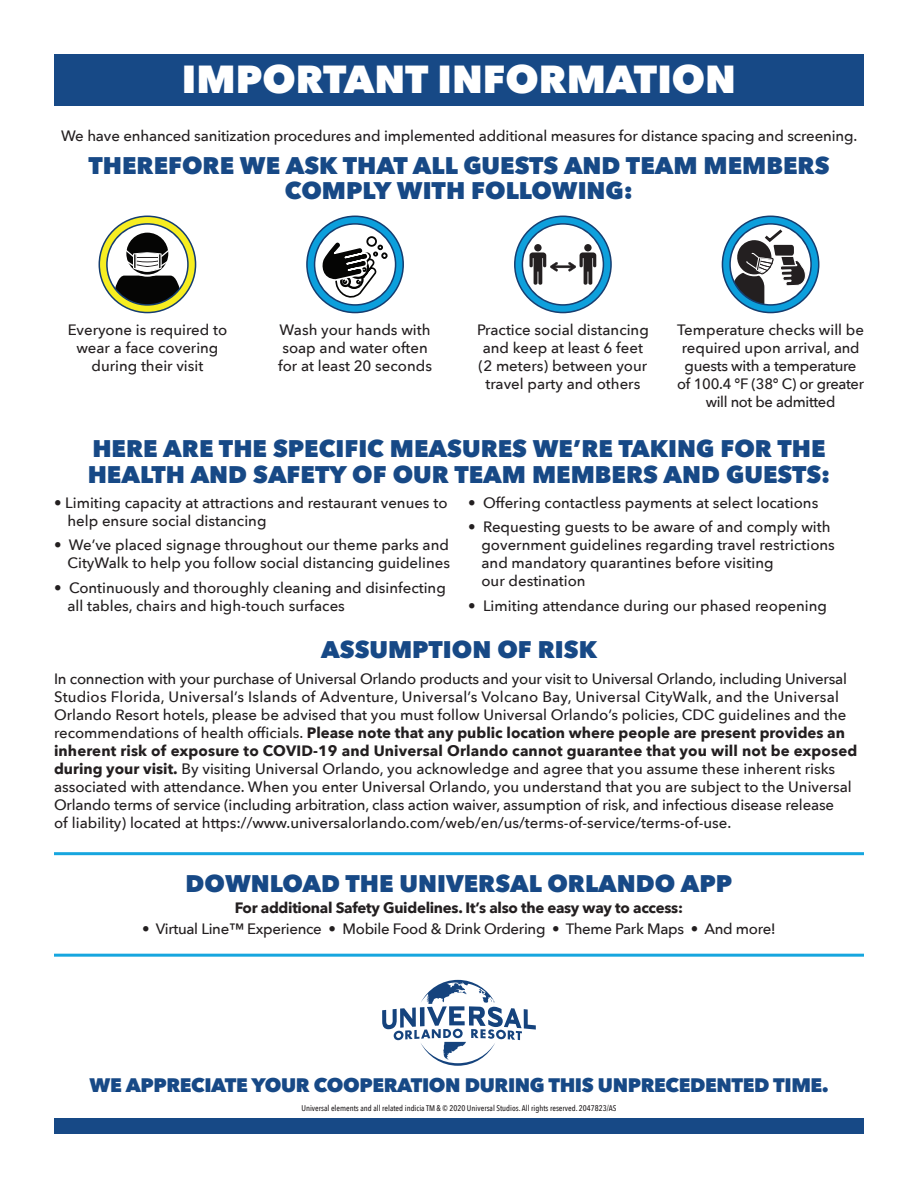
<style>
.page{position:relative;width:918px;height:1188px;background:#fff}
.page>*{position:absolute;margin:0;border:0;box-sizing:border-box;transform-origin:0 0}
.t1{font:800 39px "Avenir Next";color:#fff}
.t2{font:800 24px/25.5px "Avenir Next";color:#174986;text-align:center}
.t3{font:800 19.5px "Avenir Next";letter-spacing:-.02em;color:#174986}
.t4{font:500 15px/18px "Avenir Next";color:#231f20}
.t5{font:500 15px/18px "Avenir Next";letter-spacing:-.02em;color:#231f20;text-align:center}
.t6{font:700 15px "Avenir Next";letter-spacing:-.02em;color:#231f20}
.t7{font:500 8.25px "Avenir Next Condensed";color:#231f20}
.s1{font-weight:700}
</style>
<div class="page">
<div style="left:54px;top:54px;width:810px;height:52px;background:#174986"></div>
<div style="left:54px;top:1119px;width:810px;height:15px;background:#174986"></div>
<svg style="left:99px;top:216px;width:97px;height:97px"></svg>
<svg style="left:306px;top:216px;width:98px;height:97px"></svg>
<svg style="left:514px;top:216px;width:98px;height:97px"></svg>
<svg style="left:722px;top:216px;width:97px;height:97px"></svg>
<svg style="left:382px;top:980px;width:154px;height:86px"></svg>
<hr style="left:54px;top:954px;width:810px;height:3px;background:#16a6df">
<hr style="left:54px;top:852px;width:810px;height:3px;background:#16a6df">
<h1 class="t1" style="left:182px;top:55px;width:556px">IMPORTANT INFORMATION</h1>
<p class="t4" style="left:61px;top:127px;width:798px">We have enhanced sanitization procedures and implemented additional measures for distance spacing and screening.</p>
<h2 class="t2" style="left:88px;top:152px;width:743px">THEREFORE WE ASK THAT ALL GUESTS AND TEAM MEMBERS<br>COMPLY WITH FOLLOWING:</h2>
<p class="t4" style="left:68px;top:320px;width:161px;text-align:center">Everyone is required to wear a face covering during their visit</p>
<p class="t5" style="left:677px;top:320px;width:188px">Temperature checks will be required upon arrival, and guests with a temperature of 100.4 °F (38° C) or greater will not be admitted</p>
<p class="t4" style="left:278px;top:320px;width:155px">Wash your hands with soap and water often for at least 20 seconds</p>
<p class="t4" style="left:477px;top:320px;width:173px;text-align:center">Practice social distancing and keep at least 6 feet (2 meters) between your travel party and others</p>
<h2 class="t2" style="left:88px;top:436px;width:744px;text-align:left">HERE ARE THE SPECIFIC MEASURES WE’RE TAKING FOR THE<br>HEALTH AND SAFETY OF OUR TEAM MEMBERS AND GUESTS:</h2>
<p class="t4" style="left:68px;top:493px;width:381px;text-indent:-14px">• Limiting capacity at attractions and restaurant venues to help ensure social distancing</p>
<p class="t4" style="left:54px;top:536px;width:398px;text-align:right">• We’ve placed signage throughout our theme parks and<br>CityWalk to help you follow social distancing guidelines</p>
<p class="t4" style="left:68px;top:578px;width:380px;text-indent:-14px">• Continuously and thoroughly cleaning and disinfecting all tables, chairs and high-touch surfaces</p>
<p class="t4" style="left:468px;top:493px;width:352px">• Offering contactless payments at select locations</p>
<p class="t4" style="left:482px;top:518px;width:355px;text-indent:-14px">• Requesting guests to be aware of and comply with government guidelines regarding travel restrictions and mandatory quarantines before visiting<br>our destination</p>
<p class="t4" style="left:468px;top:596px;width:360px">• Limiting attendance during our phased reopening</p>
<h2 class="t2" style="left:321px;top:637px;width:277px">ASSUMPTION OF RISK</h2>
<p class="t4" style="left:54px;top:670px;width:805px">In connection with your purchase of Universal Orlando products and your visit to Universal Orlando, including Universal Studios Florida, Universal’s Islands of Adventure, Universal’s Volcano Bay, Universal CityWalk, and the Universal Orlando Resort hotels, please be advised that you must follow Universal Orlando’s policies, CDC guidelines and the recommendations of health officials. <span class="s1">Please note that any public location where people are present provides an inherent risk of exposure to COVID-19 and Universal Orlando cannot guarantee that you will not be exposed during your visit.</span> By visiting Universal Orlando, you acknowledge and agree that you assume these inherent risks associated with attendance. When you enter Universal Orlando, you understand that you are subject to the Universal Orlando terms of service (including arbitration, class action waiver, assumption of risk, and infectious disease release<br>of liability) located at https://www.universalorlando.com/web/en/us/terms-of-service/terms-of-use.</p>
<h2 class="t2" style="left:186px;top:870px;width:548px">DOWNLOAD THE UNIVERSAL ORLANDO APP</h2>
<p class="t6" style="left:235px;top:894px;width:450px">For additional Safety Guidelines. It’s also the easy way to access:</p>
<p class="t5" style="left:142px;top:919px;width:635px">• Virtual Line™ Experience • Mobile Food &amp; Drink Ordering • Theme Park Maps • And more!</p>
<h3 class="t3" style="left:90px;top:1073px;width:741px">WE APPRECIATE YOUR COOPERATION DURING THIS UNPRECEDENTED TIME.</h3>
<p class="t7" style="left:301px;top:1103px;width:317px">Universal elements and all related indicia TM &amp; © 2020 Universal Studios. All rights reserved. 2047823/AS</p>
</div>
